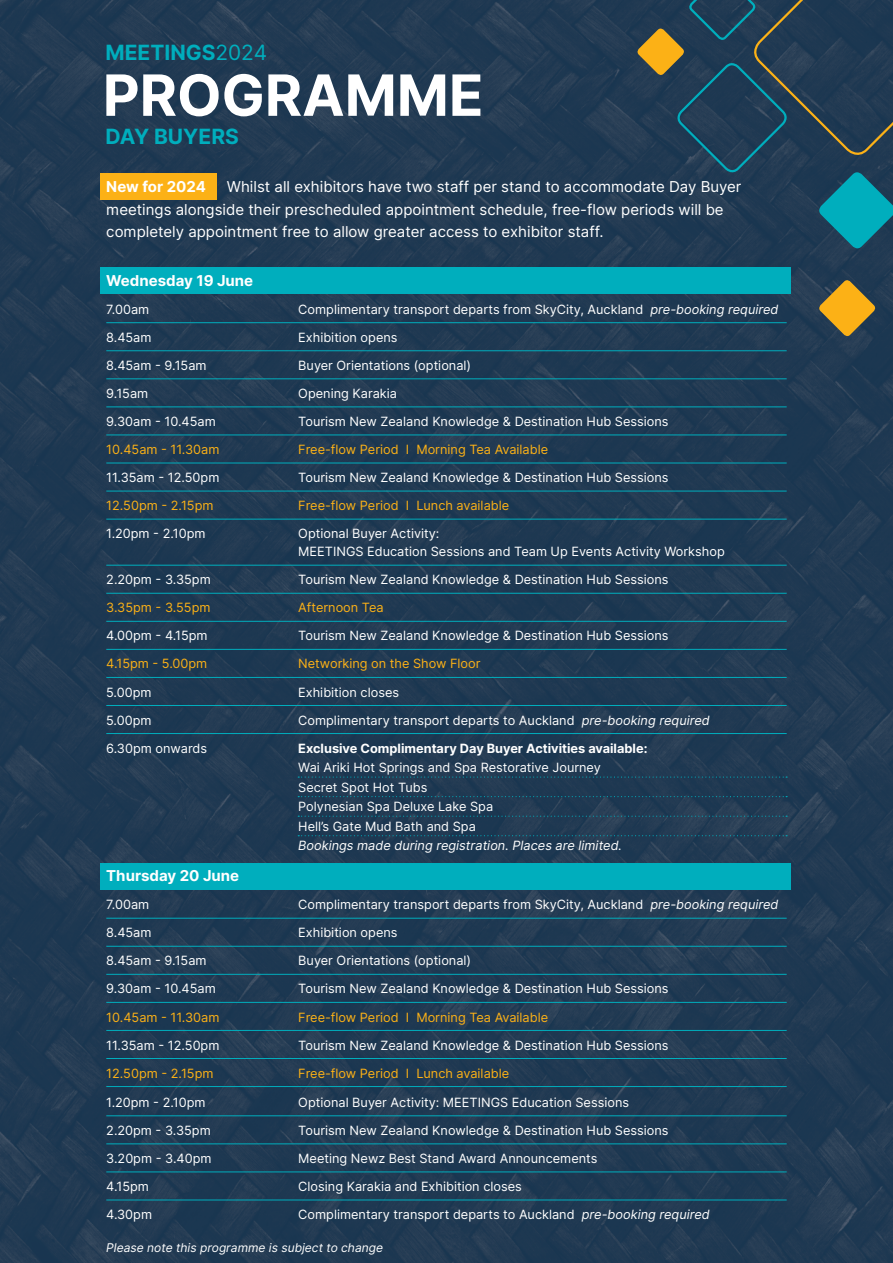
<style>
.page{position:relative;width:893px;height:1263px;background:#fff}
.page>*{position:absolute;margin:0;border:0;box-sizing:border-box;transform-origin:0 0}
.t1{font:700 56.85px "Inter";color:#fff}
.t2{font:700 21px "Inter";color:#00aebd}
.t3{font:15px/22.5px "Inter";color:#fff}
.t4{font:700 15px "Inter";color:#fff}
.t5{font:12.75px/19.5px "Inter";color:#fff}
.t6{font:12.75px "Inter";color:#fcb116}
.t7{font:700 12.75px "Inter";color:#fff}
.t8{font:italic 12.75px "Inter";color:#fff}
.t9{font:italic 12px "Inter";color:#fff}
.s1{font-weight:400}
.s2{font-style:italic}
</style>
<div class="page">
<img style="left:0;top:0;width:893px;height:1263px">
<svg style="left:817px;top:278px;width:60px;height:60px;background:#8b7335"></svg>
<svg style="left:636px;top:0;width:257px;height:251px;background:#234357"></svg>
<div style="left:101px;top:267px;width:690px;height:26px;background:#00aebd"></div>
<div style="left:101px;top:173px;width:116px;height:26px;background:#fcb116"></div>
<div style="left:101px;top:864px;width:690px;height:26px;background:#00aebd"></div>
<hr style="left:106px;top:322px;width:681px;height:1px;background:#00aebd">
<hr style="left:106px;top:350px;width:681px;height:1px;background:#00aebd">
<hr style="left:106px;top:378px;width:681px;height:1px;background:#00aebd">
<hr style="left:106px;top:406px;width:681px;height:1px;background:#00aebd">
<hr style="left:106px;top:435px;width:681px;height:1px;background:#00aebd">
<hr style="left:106px;top:463px;width:681px;height:1px;background:#00aebd">
<hr style="left:106px;top:491px;width:681px;height:1px;background:#00aebd">
<hr style="left:106px;top:519px;width:681px;height:1px;background:#00aebd">
<hr style="left:106px;top:565px;width:681px;height:1px;background:#00aebd">
<hr style="left:106px;top:593px;width:681px;height:1px;background:#00aebd">
<hr style="left:106px;top:621px;width:681px;height:1px;background:#00aebd">
<hr style="left:106px;top:649px;width:681px;height:1px;background:#00aebd">
<hr style="left:106px;top:677px;width:681px;height:1px;background:#00aebd">
<hr style="left:106px;top:705px;width:681px;height:1px;background:#00aebd">
<hr style="left:106px;top:733px;width:681px;height:1px;background:#00aebd">
<svg style="left:298px;top:776px;width:489px;height:2px"></svg>
<svg style="left:298px;top:796px;width:489px;height:1px"></svg>
<svg style="left:298px;top:816px;width:489px;height:1px"></svg>
<svg style="left:298px;top:835px;width:489px;height:1px"></svg>
<hr style="left:106px;top:918px;width:681px;height:1px;background:#00aebd">
<hr style="left:106px;top:946px;width:681px;height:1px;background:#00aebd">
<hr style="left:106px;top:974px;width:681px;height:1px;background:#00aebd">
<hr style="left:106px;top:1002px;width:681px;height:1px;background:#00aebd">
<hr style="left:106px;top:1030px;width:681px;height:1px;background:#00aebd">
<hr style="left:106px;top:1058px;width:681px;height:1px;background:#00aebd">
<hr style="left:106px;top:1086px;width:681px;height:1px;background:#00aebd">
<hr style="left:106px;top:1115px;width:681px;height:1px;background:#00aebd">
<hr style="left:106px;top:1143px;width:681px;height:1px;background:#00aebd">
<hr style="left:106px;top:1171px;width:681px;height:1px;background:#00aebd">
<hr style="left:106px;top:1199px;width:681px;height:1px;background:#00aebd">
<h2 class="t2" style="left:105px;top:37px;width:163px">MEETINGS<span class="s1">2024</span></h2>
<h1 class="t1" style="left:103px;top:54px;width:382px">PROGRAMME</h1>
<h2 class="t2" style="left:105px;top:122px;width:135px">DAY BUYERS</h2>
<p class="t3" style="left:106px;top:175px;width:637px;text-indent:120px">Whilst all exhibitors have two staff per stand to accommodate Day Buyer meetings alongside their prescheduled appointment schedule, free-flow periods will be completely appointment free to allow greater access to exhibitor staff.</p>
<p class="t4" style="left:106px;top:176px;width:101px">New for 2024</p>
<p class="t4" style="left:106px;top:269px;width:148px">Wednesday 19 June</p>
<p class="t5" style="left:106px;top:299px;width:45px">7.00am</p>
<p class="t5" style="left:298px;top:299px;width:482px">Complimentary transport departs from SkyCity, Auckland <span class="s2">pre-booking required</span></p>
<p class="t5" style="left:106px;top:327px;width:47px">8.45am</p>
<p class="t5" style="left:298px;top:327px;width:101px">Exhibition opens</p>
<p class="t5" style="left:106px;top:355px;width:102px">8.45am - 9.15am</p>
<p class="t5" style="left:298px;top:355px;width:174px">Buyer Orientations (optional)</p>
<p class="t5" style="left:106px;top:383px;width:43px">9.15am</p>
<p class="t5" style="left:298px;top:383px;width:100px">Opening Karakia</p>
<p class="t5" style="left:106px;top:411px;width:111px">9.30am - 10.45am</p>
<p class="t5" style="left:298px;top:411px;width:372px">Tourism New Zealand Knowledge &amp; Destination Hub Sessions</p>
<p class="t6" style="left:106px;top:440px;width:115px">10.45am - 11.30am</p>
<p class="t6" style="left:298px;top:440px;width:251px">Free-flow Period I Morning Tea Available</p>
<p class="t5" style="left:106px;top:467px;width:115px">11.35am - 12.50pm</p>
<p class="t5" style="left:298px;top:467px;width:372px">Tourism New Zealand Knowledge &amp; Destination Hub Sessions</p>
<p class="t6" style="left:106px;top:496px;width:109px">12.50pm - 2.15pm</p>
<p class="t6" style="left:298px;top:496px;width:212px">Free-flow Period I Lunch available</p>
<p class="t5" style="left:106px;top:524px;width:101px">1.20pm - 2.10pm</p>
<p class="t5" style="left:298px;top:524px;width:428px;line-height:18px">Optional Buyer Activity:<br>MEETINGS Education Sessions and Team Up Events Activity Workshop</p>
<p class="t5" style="left:106px;top:570px;width:106px">2.20pm - 3.35pm</p>
<p class="t5" style="left:298px;top:570px;width:372px">Tourism New Zealand Knowledge &amp; Destination Hub Sessions</p>
<p class="t6" style="left:106px;top:598px;width:106px">3.35pm - 3.55pm</p>
<p class="t6" style="left:298px;top:598px;width:87px">Afternoon Tea</p>
<p class="t5" style="left:106px;top:626px;width:103px">4.00pm - 4.15pm</p>
<p class="t5" style="left:298px;top:626px;width:372px">Tourism New Zealand Knowledge &amp; Destination Hub Sessions</p>
<p class="t6" style="left:106px;top:654px;width:103px">4.15pm - 5.00pm</p>
<p class="t6" style="left:298px;top:654px;width:184px">Networking on the Show Floor</p>
<p class="t5" style="left:106px;top:682px;width:47px">5.00pm</p>
<p class="t5" style="left:298px;top:682px;width:102px">Exhibition closes</p>
<p class="t5" style="left:106px;top:710px;width:47px">5.00pm</p>
<p class="t5" style="left:298px;top:710px;width:413px">Complimentary transport departs to Auckland <span class="s2">pre-booking required</span></p>
<p class="t5" style="left:106px;top:738px;width:102px">6.30pm onwards</p>
<p class="t7" style="left:298px;top:739px;width:351px">Exclusive Complimentary Day Buyer Activities available:</p>
<p class="t5" style="left:298px;top:757px;width:304px">Wai Ariki Hot Springs and Spa Restorative Journey<br>Secret Spot Hot Tubs<br>Polynesian Spa Deluxe Lake Spa<br>Hell’s Gate Mud Bath and Spa</p>
<p class="t8" style="left:298px;top:836px;width:325px">Bookings made during registration. Places are limited.</p>
<p class="t4" style="left:106px;top:865px;width:134px">Thursday 20 June</p>
<p class="t5" style="left:106px;top:895px;width:45px">7.00am</p>
<p class="t5" style="left:298px;top:895px;width:482px">Complimentary transport departs from SkyCity, Auckland <span class="s2">pre-booking required</span></p>
<p class="t5" style="left:106px;top:923px;width:47px">8.45am</p>
<p class="t5" style="left:298px;top:923px;width:101px">Exhibition opens</p>
<p class="t5" style="left:106px;top:951px;width:102px">8.45am - 9.15am</p>
<p class="t5" style="left:298px;top:951px;width:174px">Buyer Orientations (optional)</p>
<p class="t5" style="left:106px;top:979px;width:111px">9.30am - 10.45am</p>
<p class="t5" style="left:298px;top:979px;width:372px">Tourism New Zealand Knowledge &amp; Destination Hub Sessions</p>
<p class="t6" style="left:106px;top:1007px;width:115px">10.45am - 11.30am</p>
<p class="t6" style="left:298px;top:1007px;width:251px">Free-flow Period I Morning Tea Available</p>
<p class="t5" style="left:106px;top:1035px;width:115px">11.35am - 12.50pm</p>
<p class="t5" style="left:298px;top:1035px;width:372px">Tourism New Zealand Knowledge &amp; Destination Hub Sessions</p>
<p class="t6" style="left:106px;top:1064px;width:109px">12.50pm - 2.15pm</p>
<p class="t6" style="left:298px;top:1064px;width:212px">Free-flow Period I Lunch available</p>
<p class="t5" style="left:106px;top:1092px;width:101px">1.20pm - 2.10pm</p>
<p class="t5" style="left:298px;top:1092px;width:332px">Optional Buyer Activity: MEETINGS Education Sessions</p>
<p class="t5" style="left:106px;top:1120px;width:106px">2.20pm - 3.35pm</p>
<p class="t5" style="left:298px;top:1120px;width:372px">Tourism New Zealand Knowledge &amp; Destination Hub Sessions</p>
<p class="t5" style="left:106px;top:1148px;width:107px">3.20pm - 3.40pm</p>
<p class="t5" style="left:298px;top:1148px;width:301px">Meeting Newz Best Stand Award Announcements</p>
<p class="t5" style="left:106px;top:1176px;width:44px">4.15pm</p>
<p class="t5" style="left:298px;top:1176px;width:225px">Closing Karakia and Exhibition closes</p>
<p class="t5" style="left:106px;top:1204px;width:47px">4.30pm</p>
<p class="t5" style="left:298px;top:1204px;width:413px">Complimentary transport departs to Auckland <span class="s2">pre-booking required</span></p>
<p class="t9" style="left:106px;top:1239px;width:278px">Please note this programme is subject to change</p>
</div>
